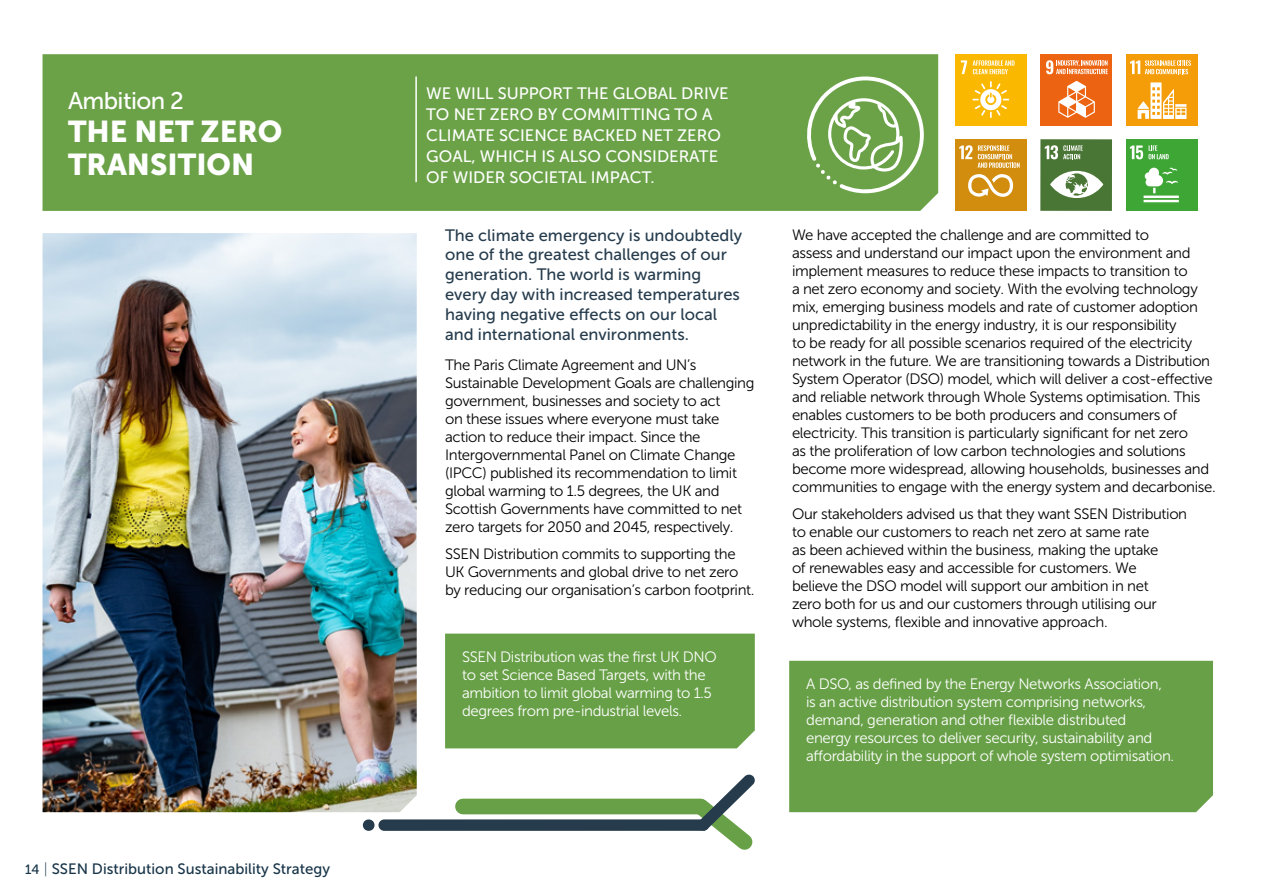
<style>
.page{position:relative;width:1263px;height:893px;background:#fff}
.page>*{position:absolute;margin:0;border:0;box-sizing:border-box;transform-origin:0 0}
.t1{font:30px/33px "Museo Sans 900";color:#fff}
.t2{font:24px "Museo Sans 500";letter-spacing:-.025em;color:#fff}
.t3{font:16.5px/19.8px "Museo Sans 500";color:#263c4d}
.t4{font:16.5px/21px "Museo Sans 500";color:#fff}
.t5{font:15px/18px "Museo Sans 300";letter-spacing:-.025em;color:#000}
.t6{font:15px/18px "Museo Sans 300";letter-spacing:-.025em;color:#fff}
.t7{font:15px "Museo Sans 500";color:#173448}
.s1{font-family:"Museo Sans Rounded 500";font-size:13.5px}
.s2{font-family:"Museo Sans 100";font-style:italic}
</style>
<div class="page">
<div style="left:378px;top:819px;width:331px;height:12px;background:#263c4d;border-radius:6px"></div>
<svg style="left:362px;top:819px;width:13px;height:12px"></svg>
<svg style="left:447px;top:774px;width:308px;height:76px"></svg>
<div style="left:43px;top:54px;width:895px;height:157px;background:#6ba248"></div>
<div style="left:426px;top:86px;width:309px;height:117px;background:#6ba248"></div>
<div style="left:1040px;top:54px;width:72px;height:72px;background:#ec6411"></div>
<svg style="left:1046px;top:60px;width:62px;height:14px"></svg>
<svg style="left:1058px;top:81px;width:37px;height:37px"></svg>
<div style="left:955px;top:139px;width:72px;height:72px;background:#d28d0e"></div>
<svg style="left:959px;top:145px;width:61px;height:23px"></svg>
<svg style="left:968px;top:174px;width:45px;height:23px"></svg>
<svg style="left:1040px;top:139px;width:72px;height:72px"></svg>
<div style="left:1126px;top:139px;width:71px;height:72px;background:#3ea635"></div>
<svg style="left:1130px;top:145px;width:38px;height:14px"></svg>
<hr style="left:1143px;top:196px;width:36px;height:2px;background:#fff">
<hr style="left:1143px;top:200px;width:36px;height:2px;background:#fff">
<svg style="left:1145px;top:168px;width:33px;height:25px"></svg>
<div style="left:955px;top:54px;width:72px;height:72px;background:#fbb800"></div>
<svg style="left:961px;top:60px;width:6px;height:14px"></svg>
<svg style="left:973px;top:60px;width:41px;height:14px"></svg>
<svg style="left:972px;top:81px;width:37px;height:37px"></svg>
<div style="left:1126px;top:54px;width:71px;height:72px;background:#f59d08"></div>
<svg style="left:1130px;top:60px;width:61px;height:14px"></svg>
<svg style="left:1138px;top:82px;width:48px;height:37px"></svg>
<div style="left:789px;top:661px;width:424px;height:151px;background:#68a047"></div>
<img style="left:43px;top:233px;width:374px;height:579px">
<div style="left:445px;top:634px;width:310px;height:114px;background:#68a047"></div>
<hr style="left:415px;top:77px;width:2px;height:105px;background:#fff">
<svg style="left:807px;top:77px;width:117px;height:116px"></svg>
<h2 class="t2" style="left:68px;top:87px;width:117px">Ambition 2</h2>
<h1 class="t1" style="left:68px;top:114px;width:216px">THE NET ZERO<br>TRANSITION</h1>
<p class="t7" style="left:25px;top:861px;width:306px"><span class="s1">14</span> <span class="s2">|</span> SSEN Distribution Sustainability Strategy</p>
<p class="t4" style="left:426px;top:83px;width:304px">WE WILL SUPPORT THE GLOBAL DRIVE<br>TO NET ZERO BY COMMITTING TO A<br>CLIMATE SCIENCE BACKED NET ZERO<br>GOAL, WHICH IS ALSO CONSIDERATE<br>OF WIDER SOCIETAL IMPACT.</p>
<p class="t3" style="left:445px;top:225px;width:299px">The climate emergency is undoubtedly one of the greatest challenges of our generation. The world is warming every day with increased temperatures having negative effects on our local and international environments.</p>
<p class="t5" style="left:445px;top:356px;width:311px">The Paris Climate Agreement and UN’s Sustainable Development Goals are challenging government, businesses and society to act<br>on these issues where everyone must take action to reduce their impact. Since the Intergovernmental Panel on Climate Change (IPCC) published its recommendation to limit global warming to 1.5 degrees, the UK and Scottish Governments have committed to net zero targets for 2050 and 2045, respectively.</p>
<p class="t5" style="left:445px;top:545px;width:311px">SSEN Distribution commits to supporting the<br>UK Governments and global drive to net zero by reducing our organisation’s carbon footprint.</p>
<p class="t6" style="left:462px;top:648px;width:256px">SSEN Distribution was the first UK DNO to set Science Based Targets, with the ambition to limit global warming to 1.5 degrees from pre-industrial levels.</p>
<p class="t5" style="left:792px;top:226px;width:425px">We have accepted the challenge and are committed to<br>assess and understand our impact upon the environment and implement measures to reduce these impacts to transition to<br>a net zero economy and society. With the evolving technology mix, emerging business models and rate of customer adoption unpredictability in the energy industry, it is our responsibility<br>to be ready for all possible scenarios required of the electricity network in the future. We are transitioning towards a Distribution System Operator (DSO) model, which will deliver a cost-effective and reliable network through Whole Systems optimisation. This enables customers to be both producers and consumers of electricity. This transition is particularly significant for net zero<br>as the proliferation of low carbon technologies and solutions become more widespread, allowing households, businesses and communities to engage with the energy system and decarbonise.</p>
<p class="t5" style="left:792px;top:505px;width:397px">Our stakeholders advised us that they want SSEN Distribution to enable our customers to reach net zero at same rate<br>as been achieved within the business, making the uptake<br>of renewables easy and accessible for customers. We<br>believe the DSO model will support our ambition in net<br>zero both for us and our customers through utilising our whole systems, flexible and innovative approach.</p>
<p class="t6" style="left:806px;top:675px;width:370px">A DSO, as defined by the Energy Networks Association, is an active distribution system comprising networks, demand, generation and other flexible distributed energy resources to deliver security, sustainability and affordability in the support of whole system optimisation.</p>
</div>
